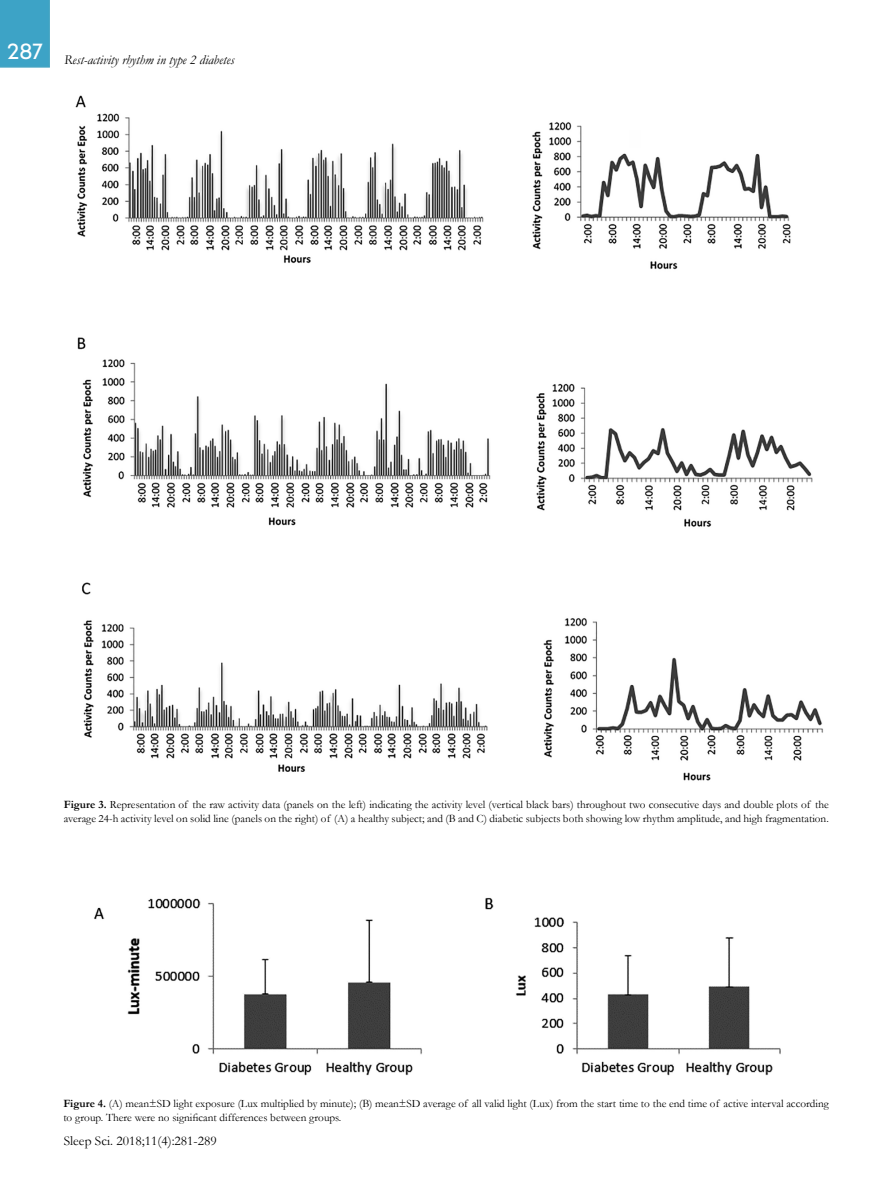
<style>
.page{position:relative;width:893px;height:1191px;background:#fff}
.page>*{position:absolute;margin:0;border:0;box-sizing:border-box;transform-origin:0 0}
.t1{font:italic 13.5px "Garamond";color:#000}
.t2{font:13.5px "Garamond";color:#000}
.t3{font:11.25px/13.5px "Garamond";color:#000}
.s1{font-weight:700}
</style>
<div class="page">
<div style="left:0;top:0;width:50px;height:68px;background:#3da3c6"></div>
<img style="left:75px;top:95px;width:748px;height:686px">
<img style="left:94px;top:897px;width:687px;height:179px">
<p class="t1" style="left:7px;top:51px;width:229px"><sup>287</sup> Rest-activity rhythm in type 2 diabetes</p>
<p class="t3" style="left:64px;top:797px;width:767px"><span class="s1">Figure 3.</span> Representation of the raw activity data (panels on the left) indicating the activity level (vertical black bars) throughout two consecutive days and double plots of the average 24-h activity level on solid line (panels on the right) of (A) a healthy subject; and (B and C) diabetic subjects both showing low rhythm amplitude, and high fragmentation.</p>
<p class="t3" style="left:63px;top:1096px;width:767px"><span class="s1">Figure 4.</span> (A) mean±SD light exposure (Lux multiplied by minute); (B) mean±SD average of all valid light (Lux) from the start time to the end time of active interval according to group. There were no significant differences between groups.</p>
<p class="t2" style="left:64px;top:1131px;width:155px">Sleep Sci. 2018;11(4):281-289</p>
</div>
